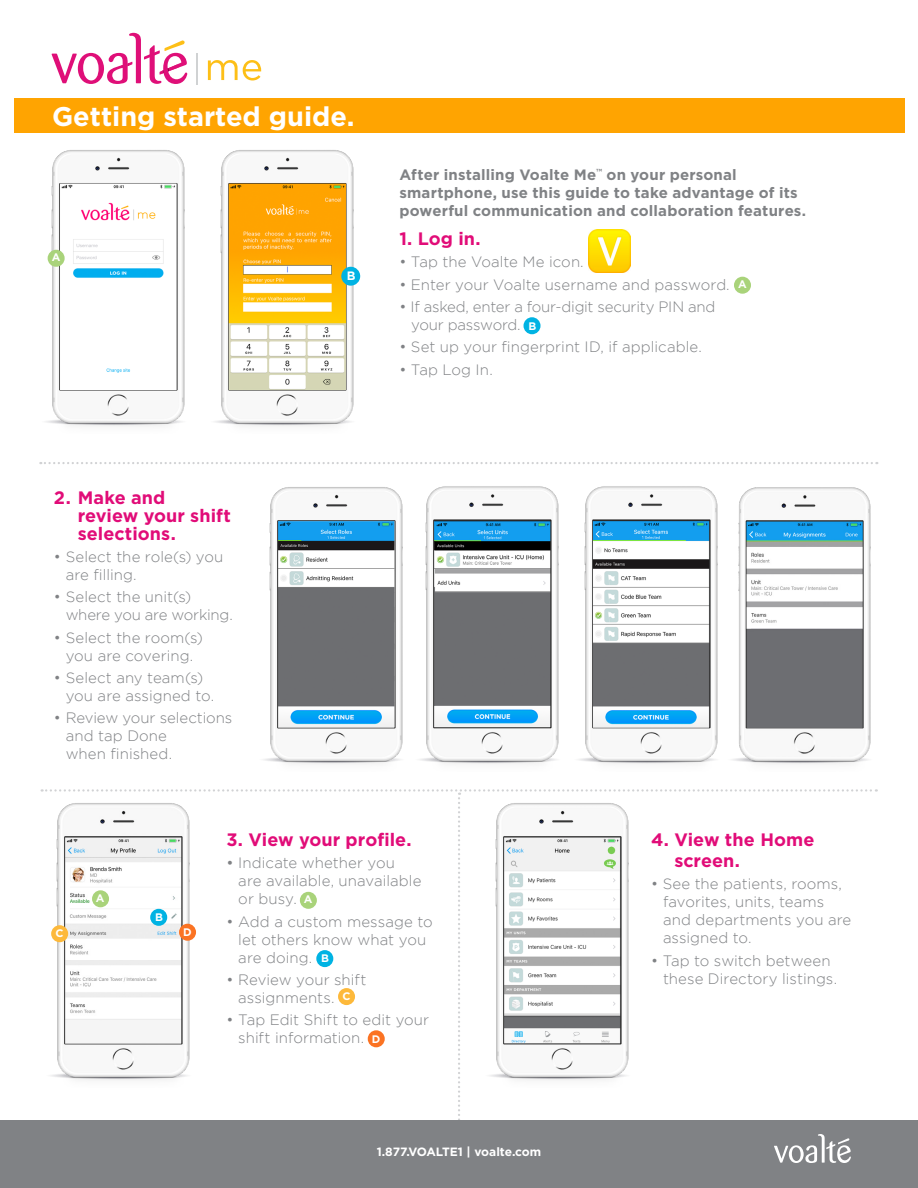
<style>
.page{position:relative;width:918px;height:1188px;background:#fff}
.page>*{position:absolute;margin:0;border:0;box-sizing:border-box;transform-origin:0 0}
.t1{font:700 27px "Gotham";color:#fff}
.t2{font:700 18px/18px "Gotham";letter-spacing:.005em;color:#e10c78}
.t3{font:300 15px/18px "Gotham";color:#808285}
.t4{font:700 15px/18px "Gotham";letter-spacing:.01em;color:#808285}
.t5{font:300 15px/18px "Gotham";letter-spacing:-.02em;color:#808285}
.t6{font:700 12.15px "Gotham";color:#fff}
.t7{font:700 12px "Gotham";color:#fff}
.t8{font:700 10.95px "Gotham";color:#fff}
.s1{font-weight:400}
</style>
<div class="page">
<div style="left:14px;top:98px;width:890px;height:35px;background:#ffa401"></div>
<img style="left:589px;top:230px;width:42px;height:42px">
<div style="left:734px;top:277px;width:17px;height:17px;background:#a9d37a;border-radius:50%"></div>
<div style="left:524px;top:317px;width:17px;height:17px;background:#00b3e3;border-radius:50%"></div>
<svg style="left:52px;top:33px;width:135px;height:51px"></svg>
<hr style="left:196px;top:53px;width:1px;height:32px;background:#d0d2d3">
<svg style="left:208px;top:60px;width:53px;height:20px"></svg>
<img style="left:264px;top:487px;width:139px;height:277px">
<img style="left:46px;top:150px;width:139px;height:276px">
<img style="left:215px;top:150px;width:146px;height:276px">
<img style="left:420px;top:486px;width:139px;height:278px">
<img style="left:579px;top:486px;width:139px;height:278px">
<svg style="left:40px;top:462px;width:837px;height:2px"></svg>
<svg style="left:42px;top:789px;width:835px;height:331px"></svg>
<img style="left:732px;top:487px;width:139px;height:277px">
<div style="left:48px;top:250px;width:17px;height:17px;background:#a9d37a;border-radius:50%"></div>
<div style="left:341px;top:267px;width:19px;height:19px;background:#00b3e3;border-radius:50%"></div>
<div style="left:300px;top:892px;width:17px;height:17px;background:#a9d37a;border-radius:50%"></div>
<div style="left:316px;top:950px;width:17px;height:17px;background:#00b3e3;border-radius:50%"></div>
<div style="left:338px;top:988px;width:17px;height:17px;background:#fdb93b;border-radius:50%"></div>
<div style="left:368px;top:1030px;width:17px;height:17px;background:#fb7323;border-radius:50%"></div>
<div style="left:92px;top:890px;width:17px;height:17px;background:#a9d37a;border-radius:50%"></div>
<div style="left:150px;top:909px;width:17px;height:17px;background:#00b3e3;border-radius:50%"></div>
<div style="left:51px;top:925px;width:17px;height:17px;background:#fdb93b;border-radius:50%"></div>
<div style="left:179px;top:924px;width:17px;height:17px;background:#fb7323;border-radius:50%"></div>
<div style="left:0;top:1120px;width:918px;height:68px;background:#808285"></div>
<svg style="left:774px;top:1134px;width:77px;height:29px"></svg>
<p class="t1" style="left:52px;top:98px;width:304px">Getting started guide.</p>
<p class="t8" style="left:52px;top:250px;width:10px">A</p>
<p class="t6" style="left:347px;top:268px;width:10px">B</p>
<p class="t4" style="left:399px;top:166px;width:408px">After installing Voalte Me<sup>™</sup> on your personal smartphone, use this guide to take advantage of its powerful communication and collaboration features.</p>
<p class="t2" style="left:399px;top:230px;width:83px">1. Log in.</p>
<p class="t3" style="left:399px;top:253px;width:186px">• Tap the Voalte Me icon.</p>
<p class="t3" style="left:399px;top:275px;width:332px">• Enter your Voalte username and password.</p>
<p class="t5" style="left:411px;top:297px;width:306px;text-indent:-12px">• If asked, enter a four-digit security PIN and your password.</p>
<p class="t3" style="left:399px;top:338px;width:304px">• Set up your fingerprint ID, if applicable.</p>
<p class="t3" style="left:399px;top:360px;width:95px">• Tap Log In.</p>
<p class="t8" style="left:738px;top:277px;width:10px">A</p>
<p class="t8" style="left:528px;top:318px;width:9px">B</p>
<p class="t2" style="left:78px;top:488px;width:155px;text-indent:-24px">2. Make and<br>review your shift selections.</p>
<p class="t3" style="left:66px;top:547px;width:159px;text-indent:-12px">• Select the role(s) you are filling.</p>
<p class="t3" style="left:66px;top:588px;width:169px;text-indent:-12px">• Select the unit(s) where you are working.</p>
<p class="t3" style="left:54px;top:628px;width:151px;text-align:center">• Select the room(s) you are covering.</p>
<p class="t3" style="left:66px;top:668px;width:150px;text-indent:-12px">• Select any team(s) you are assigned to.</p>
<p class="t3" style="left:66px;top:709px;width:168px;text-indent:-12px">• Review your selections and tap Done<br>when finished.</p>
<p class="t8" style="left:96px;top:891px;width:10px">A</p>
<p class="t8" style="left:155px;top:910px;width:9px">B</p>
<p class="t8" style="left:56px;top:926px;width:10px">C</p>
<p class="t8" style="left:183px;top:925px;width:10px">D</p>
<p class="t2" style="left:226px;top:831px;width:187px">3. View your profile.</p>
<p class="t3" style="left:238px;top:854px;width:185px;text-indent:-12px"><span class="s1">•</span> Indicate whether you are available, unavailable or busy.</p>
<p class="t3" style="left:238px;top:912px;width:196px;text-indent:-12px">• Add a custom message to let others know what you are doing.</p>
<p class="t3" style="left:238px;top:970px;width:130px;text-indent:-12px">• Review your shift assignments.</p>
<p class="t3" style="left:238px;top:1011px;width:192px;text-indent:-12px">• Tap Edit Shift to edit your shift information.</p>
<p class="t8" style="left:304px;top:892px;width:10px">A</p>
<p class="t8" style="left:321px;top:951px;width:9px">B</p>
<p class="t8" style="left:342px;top:989px;width:10px">C</p>
<p class="t8" style="left:372px;top:1031px;width:10px">D</p>
<p class="t7" style="left:377px;top:1143px;width:166px">1.877.VOALTE1 | voalte.com</p>
<p class="t2" style="left:674px;top:829px;width:142px;line-height:21px;text-indent:-23px">4. View the Home screen.</p>
<p class="t3" style="left:663px;top:875px;width:190px;text-indent:-12px">• See the patients, rooms, favorites, units, teams and departments you are assigned to.</p>
<p class="t3" style="left:663px;top:951px;width:176px;text-indent:-12px">• Tap to switch between these Directory listings.</p>
</div>
